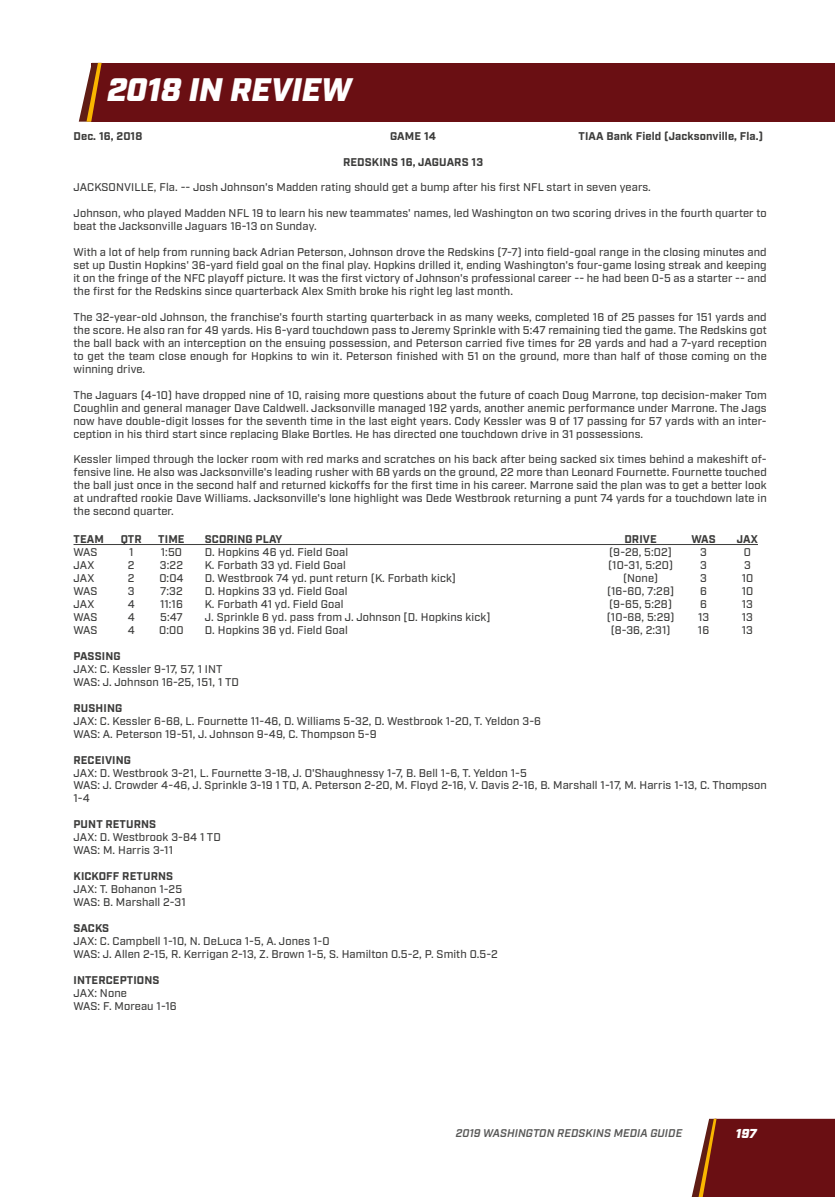
<style>
.page{position:relative;width:835px;height:1197px;background:#fff}
.page>*{position:absolute;margin:0;border:0;box-sizing:border-box;transform-origin:0 0}
.t1{font:italic 900 32.55px "Industry";letter-spacing:.01em;color:#fff}
.t2{font:italic 900 12.95px "Industry";color:#fff}
.t3{font:500 11.2px/13px "Industry";letter-spacing:.01em;color:#3c3c3b;text-align:justify}
.t4{font:700 11.2px "Industry";letter-spacing:.01em;color:#3c3c3b}
.t5{font:italic 600 11.2px "Industry";letter-spacing:.01em;color:#575756}
</style>
<div class="page">
<div style="left:91px;top:63px;width:744px;height:59px;background:#6a0f13"></div>
<svg style="left:79px;top:63px;width:23px;height:59px"></svg>
<svg style="left:692px;top:1119px;width:143px;height:78px;background:#752120"></svg>
<hr style="left:74px;top:544px;width:684px;height:1px;background:#3c3c3b">
<p class="t1" style="left:107px;top:70px;width:245px">2018 IN REVIEW</p>
<p class="t4" style="left:74px;top:129px;width:70px">Dec. 16, 2018</p>
<p class="t4" style="left:390px;top:129px;width:47px">GAME 14</p>
<p class="t4" style="left:578px;top:129px;width:186px">TIAA Bank Field (Jacksonville, Fla.)</p>
<p class="t4" style="left:343px;top:155px;width:142px">REDSKINS 16, JAGUARS 13</p>
<p class="t3" style="left:74px;top:181px;width:579px">JACKSONVILLE, Fla. -- Josh Johnson's Madden rating should get a bump after his first NFL start in seven years.</p>
<p class="t3" style="left:74px;top:207px;width:695px">Johnson, who played Madden NFL 19 to learn his new teammates' names, led Washington on two scoring drives in the fourth quarter to beat the Jacksonville Jaguars 16-13 on Sunday.</p>
<p class="t3" style="left:74px;top:246px;width:694px">With a lot of help from running back Adrian Peterson, Johnson drove the Redskins (7-7) into field-goal range in the closing minutes and set up Dustin Hopkins' 36-yard field goal on the final play. Hopkins drilled it, ending Washington's four-game losing streak and keeping it on the fringe of the NFC playoff picture. It was the first victory of Johnson's professional career -- he had been 0-5 as a starter -- and the first for the Redskins since quarterback Alex Smith broke his right leg last month.</p>
<p class="t3" style="left:74px;top:311px;width:695px">The 32-year-old Johnson, the franchise's fourth starting quarterback in as many weeks, completed 16 of 25 passes for 151 yards and the score. He also ran for 49 yards. His 6-yard touchdown pass to Jeremy Sprinkle with 5:47 remaining tied the game. The Redskins got the ball back with an interception on the ensuing possession, and Peterson carried five times for 28 yards and had a 7-yard reception to get the team close enough for Hopkins to win it. Peterson finished with 51 on the ground, more than half of those coming on the winning drive.</p>
<p class="t3" style="left:74px;top:389px;width:695px">The Jaguars (4-10) have dropped nine of 10, raising more questions about the future of coach Doug Marrone, top decision-maker Tom Coughlin and general manager Dave Caldwell. Jacksonville managed 192 yards, another anemic performance under Marrone. The Jags now have double-digit losses for the seventh time in the last eight years. Cody Kessler was 9 of 17 passing for 57 yards with an inter&shy;ception in his third start since replacing Blake Bortles. He has directed one touchdown drive in 31 possessions.</p>
<p class="t3" style="left:74px;top:453px;width:695px">Kessler limped through the locker room with red marks and scratches on his back after being sacked six times behind a makeshift of&shy;fensive line. He also was Jacksonville's leading rusher with 68 yards on the ground, 22 more than Leonard Fournette. Fournette touched the ball just once in the second half and returned kickoffs for the first time in his career. Marrone said the plan was to get a better look at undrafted rookie Dave Williams. Jacksonville's lone highlight was Dede Westbrook returning a punt 74 yards for a touchdown late in the second quarter.</p>
<p class="t4" style="left:74px;top:533px;width:32px">TEAM</p>
<p class="t4" style="left:121px;top:533px;width:23px">QTR</p>
<p class="t4" style="left:158px;top:533px;width:28px">TIME</p>
<p class="t4" style="left:205px;top:533px;width:79px">SCORING PLAY</p>
<p class="t4" style="left:624px;top:533px;width:34px">DRIVE</p>
<p class="t4" style="left:691px;top:533px;width:26px">WAS</p>
<p class="t4" style="left:737px;top:533px;width:23px">JAX</p>
<p class="t3" style="left:74px;top:546px;width:25px">WAS</p>
<p class="t3" style="left:129px;top:546px;width:6px">1</p>
<p class="t3" style="left:161px;top:546px;width:23px">1:50</p>
<p class="t3" style="left:205px;top:546px;width:145px">D. Hopkins 46 yd. Field Goal</p>
<p class="t3" style="left:609px;top:546px;width:64px">(9-28, 5:02]</p>
<p class="t3" style="left:700px;top:546px;width:8px">3</p>
<p class="t3" style="left:744px;top:546px;width:9px">0</p>
<p class="t3" style="left:74px;top:559px;width:22px">JAX</p>
<p class="t3" style="left:128px;top:559px;width:8px">2</p>
<p class="t3" style="left:160px;top:559px;width:25px">3:22</p>
<p class="t3" style="left:205px;top:559px;width:143px">K. Forbath 33 yd. Field Goal</p>
<p class="t3" style="left:608px;top:559px;width:66px">(10-31, 5:20)</p>
<p class="t3" style="left:700px;top:559px;width:8px">3</p>
<p class="t3" style="left:744px;top:559px;width:8px">3</p>
<p class="t3" style="left:74px;top:572px;width:22px">JAX</p>
<p class="t3" style="left:128px;top:572px;width:8px">2</p>
<p class="t3" style="left:159px;top:572px;width:26px">0:04</p>
<p class="t3" style="left:205px;top:572px;width:252px">D. Westbrook 74 yd. punt return (K. Forbath kick]</p>
<p class="t3" style="left:623px;top:572px;width:37px">(None)</p>
<p class="t3" style="left:700px;top:572px;width:8px">3</p>
<p class="t3" style="left:741px;top:572px;width:13px">10</p>
<p class="t3" style="left:74px;top:585px;width:25px">WAS</p>
<p class="t3" style="left:128px;top:585px;width:8px">3</p>
<p class="t3" style="left:160px;top:585px;width:24px">7:32</p>
<p class="t3" style="left:205px;top:585px;width:144px">D. Hopkins 33 yd. Field Goal</p>
<p class="t3" style="left:607px;top:585px;width:69px">(16-60, 7:28]</p>
<p class="t3" style="left:700px;top:585px;width:8px">6</p>
<p class="t3" style="left:741px;top:585px;width:13px">10</p>
<p class="t3" style="left:74px;top:598px;width:22px">JAX</p>
<p class="t3" style="left:128px;top:598px;width:8px">4</p>
<p class="t3" style="left:160px;top:598px;width:24px">11:16</p>
<p class="t3" style="left:205px;top:598px;width:140px">K. Forbath 41 yd. Field Goal</p>
<p class="t3" style="left:609px;top:598px;width:64px">(9-65, 5:28)</p>
<p class="t3" style="left:700px;top:598px;width:8px">6</p>
<p class="t3" style="left:742px;top:598px;width:13px">13</p>
<p class="t3" style="left:74px;top:611px;width:25px">WAS</p>
<p class="t3" style="left:128px;top:611px;width:8px">4</p>
<p class="t3" style="left:160px;top:611px;width:24px">5:47</p>
<p class="t3" style="left:205px;top:611px;width:287px">J. Sprinkle 6 yd. pass from J. Johnson [D. Hopkins kick]</p>
<p class="t3" style="left:607px;top:611px;width:69px">(10-68, 5:29)</p>
<p class="t3" style="left:698px;top:611px;width:13px">13</p>
<p class="t3" style="left:742px;top:611px;width:13px">13</p>
<p class="t3" style="left:74px;top:624px;width:25px">WAS</p>
<p class="t3" style="left:128px;top:624px;width:8px">4</p>
<p class="t3" style="left:159px;top:624px;width:26px">0:00</p>
<p class="t3" style="left:205px;top:624px;width:144px">D. Hopkins 36 yd. Field Goal</p>
<p class="t3" style="left:610px;top:624px;width:61px">(8-36, 2:31)</p>
<p class="t3" style="left:698px;top:624px;width:13px">16</p>
<p class="t3" style="left:742px;top:624px;width:13px">13</p>
<p class="t4" style="left:74px;top:649px;width:49px">PASSING</p>
<p class="t3" style="left:74px;top:663px;width:151px">JAX: C. Kessler 9-17, 57, 1 INT</p>
<p class="t3" style="left:74px;top:676px;width:167px">WAS: J. Johnson 16-25, 151, 1 TD</p>
<p class="t4" style="left:74px;top:701px;width:50px">RUSHING</p>
<p class="t3" style="left:74px;top:715px;width:469px">JAX: C. Kessler 6-68, L. Fournette 11-46, D. Williams 5-32, D. Westbrook 1-20, T. Yeldon 3-6</p>
<p class="t3" style="left:74px;top:728px;width:305px">WAS: A. Peterson 19-51, J. Johnson 9-49, C. Thompson 5-9</p>
<p class="t4" style="left:74px;top:753px;width:59px">RECEIVING</p>
<p class="t3" style="left:74px;top:767px;width:455px">JAX: D. Westbrook 3-21, L. Fournette 3-18, J. O'Shaughnessy 1-7, B. Bell 1-6, T. Yeldon 1-5</p>
<p class="t3" style="left:74px;top:779px;width:695px">WAS: J. Crowder 4-46, J. Sprinkle 3-19 1 TD, A. Peterson 2-20, M. Floyd 2-16, V. Davis 2-16, B. Marshall 1-17, M. Harris 1-13, C. Thompson<br>1-4</p>
<p class="t4" style="left:74px;top:818px;width:84px">PUNT RETURNS</p>
<p class="t3" style="left:74px;top:831px;width:149px">JAX: D. Westbrook 3-84 1 TD</p>
<p class="t3" style="left:74px;top:844px;width:101px">WAS: M. Harris 3-11</p>
<p class="t4" style="left:74px;top:870px;width:101px">KICKOFF RETURNS</p>
<p class="t3" style="left:74px;top:883px;width:110px">JAX: T. Bohanon 1-25</p>
<p class="t3" style="left:74px;top:896px;width:114px">WAS: B. Marshall 2-31</p>
<p class="t4" style="left:74px;top:921px;width:37px">SACKS</p>
<p class="t3" style="left:74px;top:935px;width:258px">JAX: C. Campbell 1-10, N. DeLuca 1-5, A. Jones 1-0</p>
<p class="t3" style="left:74px;top:948px;width:426px">WAS: J. Allen 2-15, R. Kerrigan 2-13, Z. Brown 1-5, S. Hamilton 0.5-2, P. Smith 0.5-2</p>
<p class="t4" style="left:74px;top:973px;width:87px">INTERCEPTIONS</p>
<p class="t3" style="left:74px;top:987px;width:55px">JAX: None</p>
<p class="t3" style="left:74px;top:1000px;width:105px">WAS: F. Moreau 1-16</p>
<p class="t5" style="left:456px;top:1127px;width:228px">2019 WASHINGTON REDSKINS MEDIA GUIDE</p>
<p class="t2" style="left:736px;top:1126px;width:22px">197</p>
</div>
